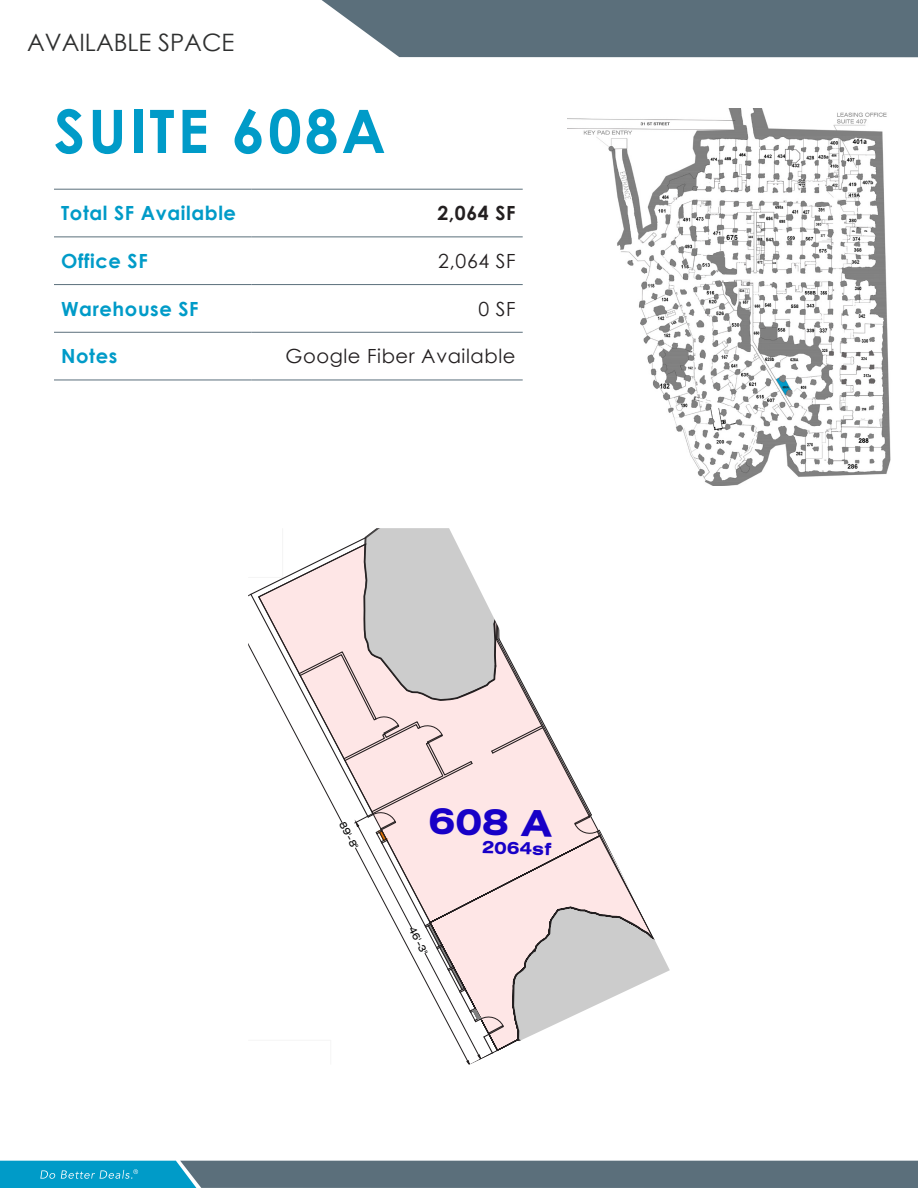
<style>
.page{position:relative;width:918px;height:1188px;background:#fff}
.page>*{position:absolute;margin:0;border:0;box-sizing:border-box;transform-origin:0 0}
.Letter_Text{font:700 60px "Century Gothic";letter-spacing:.05em;color:#009bc8}
.t1{font:700 expanded 36.6px "Swiss 721 BT";color:#00d}
.t2{font:24px "Century Gothic";color:#2e2f2f}
.t3{font:700 19.5px "Century Gothic";letter-spacing:.03em;color:#009bc8}
.t4{font:19.5px "Century Gothic";letter-spacing:.03em;color:#231f20}
.t5{font:700 19.5px "Century Gothic";color:#231f20}
.t6{font:700 expanded 17.1px "Swiss 721 BT";color:#00d}
.t7{font:expanded 10.05px "Swiss 721 BT";color:#000}
</style>
<div class="page">
<div style="left:322px;top:0;width:596px;height:57px;background:#5b6f7b"></div>
<svg style="left:0;top:1161px;width:918px;height:27px;background:#4a798b"></svg>
<img style="left:567px;top:108px;width:324px;height:378px">
<svg style="left:54px;top:236px;width:469px;height:144px"></svg>
<hr style="left:54px;top:189px;width:198px;height:1px;background:#5b6f7b">
<hr style="left:54px;top:237px;width:198px;height:1px;background:#5b6f7b">
<hr style="left:252px;top:237px;width:271px;height:1px;background:#5b6f7b">
<hr style="left:54px;top:284px;width:198px;height:1px;background:#5b6f7b">
<hr style="left:252px;top:284px;width:271px;height:1px;background:#5b6f7b">
<hr style="left:54px;top:332px;width:198px;height:1px;background:#5b6f7b">
<hr style="left:252px;top:332px;width:271px;height:1px;background:#5b6f7b">
<hr style="left:54px;top:380px;width:198px;height:1px;background:#5b6f7b">
<hr style="left:252px;top:380px;width:271px;height:1px;background:#5b6f7b">
<hr style="left:252px;top:189px;width:271px;height:1px;background:#5b6f7b">
<svg style="left:248px;top:528px;width:422px;height:537px"></svg>
<p class="t2" style="left:27px;top:25px;width:209px">AVAILABLE SPACE</p>
<p class="Letter_Text" style="left:54px;top:86px;width:333px">SUITE 608A</p>
<p class="t3" style="left:61px;top:198px;width:176px">Total SF Available</p>
<p class="t5" style="left:437px;top:198px;width:80px">2,064 SF</p>
<p class="t3" style="left:61px;top:246px;width:88px">Office SF</p>
<p class="t4" style="left:438px;top:247px;width:79px">2,064 SF</p>
<p class="t3" style="left:61px;top:294px;width:139px">Warehouse SF</p>
<p class="t4" style="left:478px;top:295px;width:39px">0 SF</p>
<p class="t3" style="left:61px;top:342px;width:58px">Notes</p>
<p class="t4" style="left:285px;top:343px;width:232px">Google Fiber Available</p>
<p class="t7" style="left:347px;top:820px;width:31px;rotate:62deg">89'-8"</p>
<h2 class="t1" style="left:429px;top:798px;width:124px;rotate:2deg">608 A</h2>
<p class="t6" style="left:482px;top:837px;width:71px;rotate:2deg">2064sf</p>
<p class="t7" style="left:417px;top:925px;width:31px;rotate:62deg">46'-3"</p>
</div>
